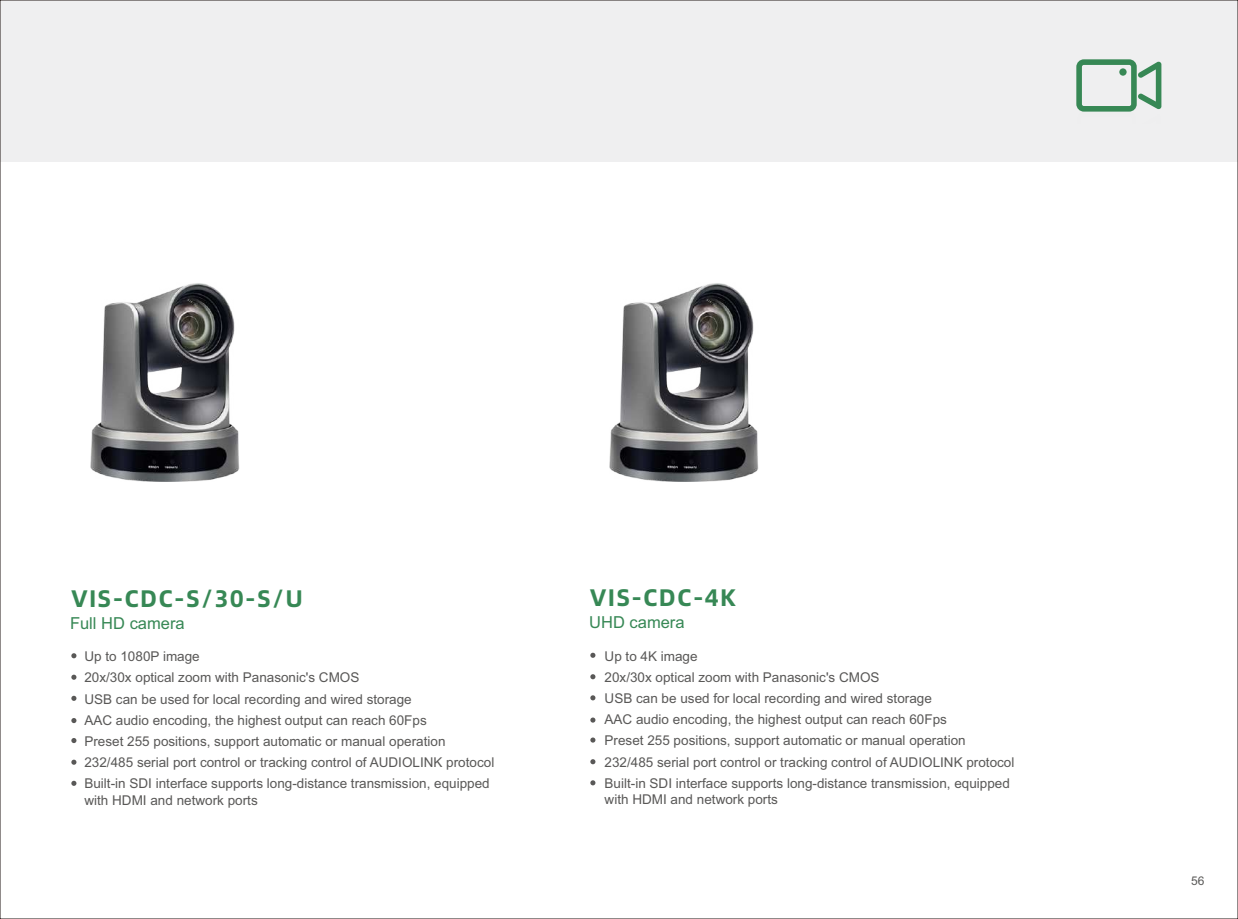
<style>
.page{position:relative;width:1238px;height:919px;background:#fff}
.page>*{position:absolute;margin:0;border:0;box-sizing:border-box;transform-origin:0 0}
.t1{font:24px "Alibaba Pu Hui Ti B";letter-spacing:.05em;color:#378855}
.t2{font:16.5px "Arial";color:#378855}
.t3{font:13.5px/21.1px "Arial";color:#595857}
.t4{font:12px "Arial";color:#595857}
</style>
<div class="page">
<div style="left:0;top:0;width:1237px;height:162px;background:#efeff0"></div>
<svg style="left:1076px;top:59px;width:85px;height:53px"></svg>
<img style="left:609px;top:283px;width:149px;height:198px">
<img style="left:90px;top:283px;width:149px;height:198px">
<svg style="left:590px;top:652px;width:5px;height:5px"></svg>
<svg style="left:590px;top:674px;width:5px;height:5px"></svg>
<svg style="left:590px;top:695px;width:5px;height:5px"></svg>
<svg style="left:590px;top:717px;width:5px;height:5px"></svg>
<svg style="left:590px;top:737px;width:5px;height:5px"></svg>
<svg style="left:590px;top:780px;width:5px;height:5px"></svg>
<svg style="left:590px;top:759px;width:5px;height:5px"></svg>
<svg style="left:71px;top:653px;width:5px;height:5px"></svg>
<svg style="left:71px;top:674px;width:5px;height:5px"></svg>
<svg style="left:71px;top:695px;width:5px;height:5px"></svg>
<svg style="left:71px;top:718px;width:5px;height:5px"></svg>
<svg style="left:71px;top:738px;width:5px;height:5px"></svg>
<svg style="left:71px;top:780px;width:5px;height:5px"></svg>
<svg style="left:71px;top:759px;width:5px;height:5px"></svg>
<h1 class="t1" style="left:71px;top:586px;width:233px">VIS-CDC-S/30-S/U</h1>
<h1 class="t1" style="left:589px;top:585px;width:148px">VIS-CDC-4K</h1>
<p class="t2" style="left:70px;top:616px;width:116px">Full HD camera</p>
<p class="t2" style="left:589px;top:616px;width:97px">UHD camera</p>
<p class="t3" style="left:84px;top:647px;width:411px">Up to 1080P image<br>20x/30x optical zoom with Panasonic's CMOS<br>USB can be used for local recording and wired storage<br>AAC audio encoding, the highest output can reach 60Fps<br>Preset 255 positions, support automatic or manual operation 232/485 serial port control or tracking control of AUDIOLINK protocol Built-in SDI interface supports long-distance transmission, equipped</p>
<p class="t3" style="left:84px;top:790px;width:175px">with HDMI and network ports</p>
<p class="t3" style="left:604px;top:646px;width:411px">Up to 4K image<br>20x/30x optical zoom with Panasonic's CMOS<br>USB can be used for local recording and wired storage<br>AAC audio encoding, the highest output can reach 60Fps<br>Preset 255 positions, support automatic or manual operation 232/485 serial port control or tracking control of AUDIOLINK protocol Built-in SDI interface supports long-distance transmission, equipped</p>
<p class="t3" style="left:604px;top:790px;width:175px">with HDMI and network ports</p>
<p class="t4" style="left:1191px;top:876px;width:15px">56</p>
</div>
